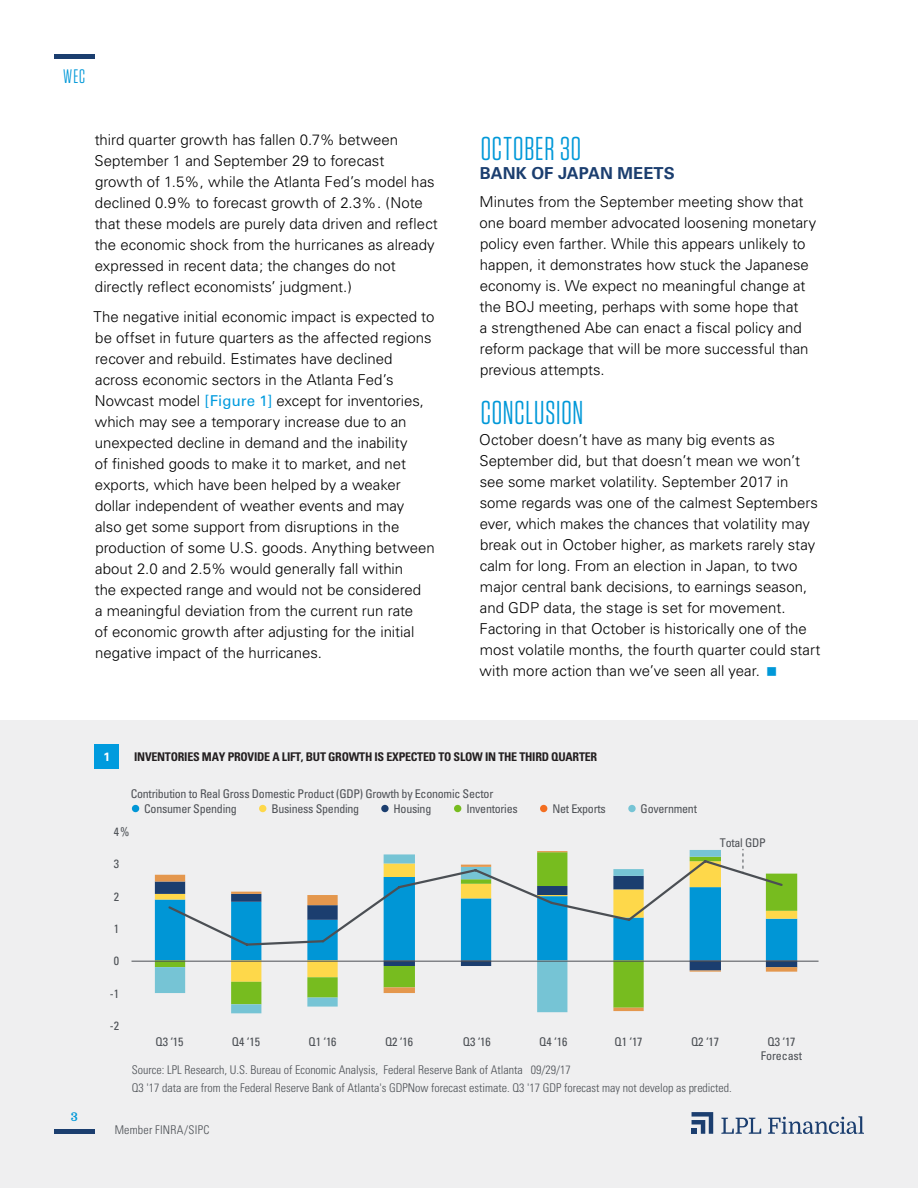
<style>
.page{position:relative;width:918px;height:1188px;background:#fff}
.page>*{position:absolute;margin:0;border:0;box-sizing:border-box;transform-origin:0 0}
.t1{font:33px "Tungsten Narrow";letter-spacing:.025em;color:#0098d8}
.t2{font:19.5px "Tungsten Narrow";color:#0098d8}
.t3{font:700 16.5px "Univers";letter-spacing:.005em;color:#1b3e6f}
.t4{font:300 15px/21px "Univers";color:#000}
.t5{font:300 condensed 12px/17.5px "Univers";color:#4b4f54}
.t6{font:condensed 12px "Univers";letter-spacing:-.02em;color:#4d5055}
.t7{font:700 condensed 12px "Univers";letter-spacing:-.02em;color:#231f20}
.t8{font:condensed 12px/13.5px "Univers";letter-spacing:-.01em;color:#4b4f54;text-align:center}
.t9{font:700 12px "Domine";color:#0098d8}
.t10{font:700 12px "Univers";color:#fff}
.s1{font-weight:400;color:#009bde}
.s2{color:#0098d8}
</style>
<div class="page">
<div style="left:0;top:1080px;width:918px;height:108px;background:#efeff0"></div>
<hr style="left:54px;top:1130px;width:40px;height:4px;background:#1b3e6f">
<hr style="left:54px;top:54px;width:40px;height:4px;background:#1b3e6f">
<svg style="left:692px;top:1112px;width:21px;height:22px"></svg>
<svg style="left:721px;top:1118px;width:40px;height:16px"></svg>
<svg style="left:768px;top:1116px;width:96px;height:18px"></svg>
<div style="left:0;top:720px;width:918px;height:373px;background:#efeff0"></div>
<div style="left:132px;top:805px;width:7px;height:7px;background:#0096d6;border-radius:50%"></div>
<div style="left:259px;top:805px;width:7px;height:7px;background:#fed84a;border-radius:50%"></div>
<div style="left:381px;top:805px;width:8px;height:7px;background:#1b3e6f;border-radius:50%"></div>
<div style="left:454px;top:805px;width:7px;height:7px;background:#77bc1f;border-radius:50%"></div>
<div style="left:540px;top:805px;width:7px;height:7px;background:#f36e21;border-radius:50%"></div>
<div style="left:628px;top:805px;width:8px;height:7px;background:#76c4d5;border-radius:50%"></div>
<svg style="left:155px;top:851px;width:642px;height:160px"></svg>
<svg style="left:167px;top:858px;width:617px;height:90px"></svg>
<svg style="left:743px;top:849px;width:1px;height:24px"></svg>
<hr style="left:132px;top:961px;width:687px;height:1px;background:#4b4f54">
<div style="left:94px;top:745px;width:25px;height:24px;background:#009bde"></div>
<h2 class="t2" style="left:63px;top:67px;width:24px">WEC</h2>
<p class="t4" style="left:95px;top:130px;width:345px">third quarter growth has fallen 0.7% between September 1 and September 29 to forecast<br>growth of 1.5%, while the Atlanta Fed’s model has declined 0.9% to forecast growth of 2.3%. (Note that these models are purely data driven and reflect the economic shock from the hurricanes as already expressed in recent data; the changes do not directly reflect economists’ judgment.)</p>
<p class="t4" style="left:93px;top:307px;width:343px">The negative initial economic impact is expected to be offset in future quarters as the affected regions recover and rebuild. Estimates have declined across economic sectors in the Atlanta Fed’s Nowcast model <span class="s1">[Figure 1]</span> except for inventories, which may see a temporary increase due to an unexpected decline in demand and the inability<br>of finished goods to make it to market, and net exports, which have been helped by a weaker dollar independent of weather events and may<br>also get some support from disruptions in the production of some U.S. goods. Anything between about 2.0 and 2.5% would generally fall within<br>the expected range and would not be considered<br>a meaningful deviation from the current run rate<br>of economic growth after adjusting for the initial negative impact of the hurricanes.</p>
<h1 class="t1" style="left:481px;top:132px;width:102px">OCTOBER 30</h1>
<p class="t3" style="left:480px;top:164px;width:196px">BANK OF JAPAN MEETS</p>
<p class="t4" style="left:479px;top:191px;width:338px">Minutes from the September meeting show that one board member advocated loosening monetary policy even farther. While this appears unlikely to happen, it demonstrates how stuck the Japanese economy is. We expect no meaningful change at the BOJ meeting, perhaps with some hope that<br>a strengthened Abe can enact a fiscal policy and reform package that will be more successful than previous attempts.</p>
<h1 class="t1" style="left:481px;top:396px;width:104px">CONCLUSION</h1>
<p class="t4" style="left:479px;top:429px;width:343px">October doesn’t have as many big events as September did, but that doesn’t mean we won’t see some market volatility. September 2017 in some regards was one of the calmest Septembers ever, which makes the chances that volatility may break out in October higher, as markets rarely stay calm for long. From an election in Japan, to two major central bank decisions, to earnings season, and GDP data, the stage is set for movement.<br>Factoring in that October is historically one of the most volatile months, the fourth quarter could start with more action than we’ve seen all year. <span class="s2">■</span></p>
<p class="t9" style="left:71px;top:1110px;width:9px">3</p>
<p class="t10" style="left:103px;top:749px;width:8px">1</p>
<p class="t7" style="left:134px;top:749px;width:465px">INVENTORIES MAY PROVIDE A LIFT, BUT GROWTH IS EXPECTED TO SLOW IN THE THIRD QUARTER</p>
<p class="t6" style="left:131px;top:786px;width:364px">Contribution to Real Gross Domestic Product (GDP) Growth by Economic Sector</p>
<p class="t8" style="left:114px;top:825px;width:17px">4%</p>
<p class="t8" style="left:114px;top:857px;width:7px">3</p>
<p class="t8" style="left:114px;top:889px;width:7px">2</p>
<p class="t8" style="left:114px;top:922px;width:7px">1</p>
<p class="t8" style="left:114px;top:954px;width:7px">0</p>
<p class="t8" style="left:110px;top:986px;width:11px">-1</p>
<p class="t8" style="left:110px;top:1019px;width:11px">-2</p>
<p class="t6" style="left:144px;top:801px;width:94px">Consumer Spending</p>
<p class="t6" style="left:271px;top:801px;width:89px">Business Spending</p>
<p class="t6" style="left:394px;top:801px;width:39px">Housing</p>
<p class="t6" style="left:466px;top:801px;width:53px">Inventories</p>
<p class="t6" style="left:552px;top:801px;width:55px">Net Exports</p>
<p class="t6" style="left:641px;top:801px;width:58px">Government</p>
<p class="t6" style="left:720px;top:835px;width:47px">Total GDP</p>
<p class="t8" style="left:155px;top:1035px;width:30px">Q3 ‘15</p>
<p class="t8" style="left:232px;top:1035px;width:30px">Q4 ‘15</p>
<p class="t8" style="left:309px;top:1035px;width:30px">Q1 ‘16</p>
<p class="t8" style="left:385px;top:1035px;width:30px">Q2 ‘16</p>
<p class="t8" style="left:463px;top:1035px;width:30px">Q3 ‘16</p>
<p class="t8" style="left:539px;top:1035px;width:30px">Q4 ‘16</p>
<p class="t8" style="left:615px;top:1035px;width:30px">Q1 ‘17</p>
<p class="t8" style="left:691px;top:1035px;width:30px">Q2 ‘17</p>
<p class="t8" style="left:761px;top:1035px;width:43px">Q3 ‘17<br>Forecast</p>
<p class="t5" style="left:132px;top:1061px;width:602px">Source: LPL Research, U.S. Bureau of Economic Analysis, Federal Reserve Bank of Atlanta 09/29/17<br>Q3 '17 data are from the Federal Reserve Bank of Atlanta's GDPNow forecast estimate. Q3 '17 GDP forecast may not develop as predicted.</p>
<p class="t5" style="left:115px;top:1121px;width:96px">Member FINRA/SIPC</p>
</div>
